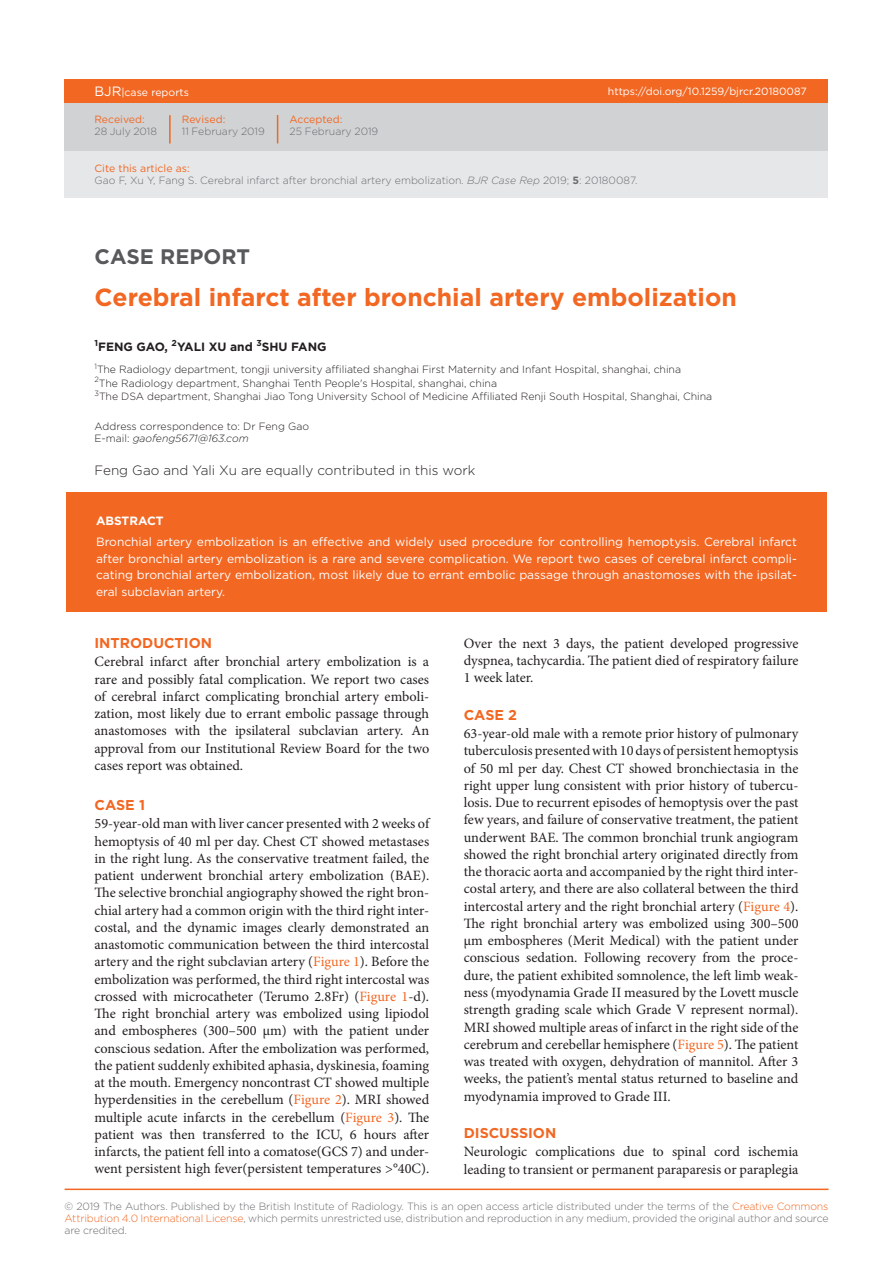
<style>
.page{position:relative;width:893px;height:1263px;background:#fff}
.page>*{position:absolute;margin:0;border:0;box-sizing:border-box;transform-origin:0 0}
.t1{font:700 24.75px "Gotham";color:#f26722}
.t2{font:700 21px "Gotham";color:#58595b}
.t3{font:14.25px/17.2px "Minion Pro";color:#231f20;text-align:justify}
.t4{font:700 14.25px "Gotham";color:#f26722}
.t5{font:300 13.5px "Gotham";color:#231f20}
.t6{font:12px/16.5px "Gotham";color:#fff;text-align:justify}
.t7{font:700 12px "Gotham";color:#231f20}
.t8{font:700 12px "Gotham";color:#fff}
.t9{font:300 10.5px/12px "Gotham";color:#6c6d70;text-align:justify}
.t10{font:300 10.5px/13.5px "Gotham";letter-spacing:-.005em;color:#231f20}
.t11{font:10.5px "Gotham";color:#fff}
.t12{font:10.5px "Gotham";color:#f26722}
.s1{font-size:13.5px}
.s2{font-weight:400;color:#f26722}
.s3{font-style:italic}
.s4{font-weight:700}
.s5{color:#f26722}
</style>
<div class="page">
<div style="left:64px;top:79px;width:764px;height:24px;background:#f26722"></div>
<hr style="left:65px;top:1188px;width:763px;height:2px;background:#f26722">
<div style="left:64px;top:135px;width:764px;height:63px;background:#e6e7e9"></div>
<div style="left:64px;top:103px;width:764px;height:47px;background:#d1d2d4"></div>
<svg style="left:277px;top:115px;width:1px;height:28px"></svg>
<hr style="left:169px;top:115px;width:2px;height:29px;background:#f26722">
<div style="left:66px;top:492px;width:761px;height:119px;background:#f26722"></div>
<p class="t11" style="left:94px;top:85px;width:96px"><span class="s1">BJR</span>|case reports</p>
<p class="t11" style="left:608px;top:85px;width:200px">https://doi.org/10.1259/bjrcr.20180087</p>
<p class="t12" style="left:94px;top:113px;width:52px">Received:</p>
<p class="t9" style="left:94px;top:125px;width:64px">28 July 2018</p>
<p class="t12" style="left:182px;top:113px;width:45px">Revised:</p>
<p class="t9" style="left:182px;top:125px;width:84px">11 February 2019</p>
<p class="t12" style="left:290px;top:113px;width:54px">Accepted:</p>
<p class="t9" style="left:290px;top:125px;width:90px">25 February 2019</p>
<p class="t9" style="left:94px;top:162px;width:544px"><span class="s2">Cite this article as:<br></span>Gao F, Xu Y, Fang S. Cerebral infarct after bronchial artery embolization<span class="s3">. BJR Case Rep</span> 2019; <span class="s4">5</span>: 20180087.</p>
<h2 class="t2" style="left:94px;top:242px;width:157px">CASE REPORT</h2>
<h1 class="t1" style="left:94px;top:280px;width:644px">CEREBRAL INFARCT AFTER BRONCHIAL ARTERY EMBOLIZATION</h1>
<p class="t7" style="left:94px;top:338px;width:234px"><sup>1</sup>FENG GAO, <sup>2</sup>YALI XU AND <sup>3</sup>SHU FANG</p>
<p class="t10" style="left:94px;top:362px;width:619px"><sup>1</sup>The Radiology department, tongji university affiliated shanghai First Maternity and Infant Hospital, shanghai, china<br><sup>2</sup>The Radiology department, Shanghai Tenth People's Hospital, shanghai, china<br><sup>3</sup>The DSA department, Shanghai Jiao Tong University School of Medicine Affiliated Renji South Hospital, Shanghai, China</p>
<p class="t10" style="left:95px;top:420px;width:216px;line-height:12px">Address correspondence to: Dr Feng Gao<br>E-mail: <span class="s3">gaofeng5671@163.com</span></p>
<p class="t5" style="left:94px;top:462px;width:383px">Feng Gao and Yali Xu are equally contributed in this work</p>
<p class="t8" style="left:96px;top:513px;width:69px">ABSTRACT</p>
<p class="t6" style="left:96px;top:534px;width:702px">Bronchial artery embolization is an effective and widely used procedure for controlling hemoptysis. Cerebral infarct after bronchial artery embolization is a rare and severe complication. We report two cases of cerebral infarct compli&shy;cating bronchial artery embolization, most likely due to errant embolic passage through anastomoses with the ipsilat&shy;eral subclavian artery.</p>
<p class="t4" style="left:94px;top:633px;width:119px">I NTRODUCTION</p>
<p class="t3" style="left:94px;top:653px;width:336px">Cerebral infarct after bronchial artery embolization is a rare and possibly fatal complication. We report two cases of cerebral infarct complicating bronchial artery emboli&shy;zation, most likely due to errant embolic passage through anastomoses with the ipsilateral subclavian artery. An approval from our Institutional Review Board for the two cases report was obtained.</p>
<p class="t4" style="left:94px;top:796px;width:52px">CASE 1</p>
<p class="t3" style="left:94px;top:815px;width:336px">59-year-old man with liver cancer presented with 2 weeks of hemoptysis of 40 ml per day. Chest CT showed metastases in the right lung. As the conservative treatment failed, the patient underwent bronchial artery embolization (BAE).<br>The selective bronchial angiography showed the right bron&shy;chial artery had a common origin with the third right inter&shy;costal, and the dynamic images clearly demonstrated an anastomotic communication between the third intercostal artery and the right subclavian artery (<span class="s5">Figure 1</span>). Before the embolization was performed, the third right intercostal was crossed with microcatheter (Terumo 2.8Fr) (<span class="s5">Figure 1</span>-d).<br>The right bronchial artery was embolized using lipiodol and embospheres (300–500 µm) with the patient under conscious sedation. After the embolization was performed, the patient suddenly exhibited aphasia, dyskinesia, foaming at the mouth. Emergency noncontrast CT showed multiple hyperdensities in the cerebellum (<span class="s5">Figure 2</span>). MRI showed multiple acute infarcts in the cerebellum (<span class="s5">Figure 3</span>). The patient was then transferred to the ICU, 6 hours after infarcts, the patient fell into a comatose(GCS 7) and under&shy;went persistent high fever(persistent temperatures &gt;°40C).</p>
<p class="t3" style="left:464px;top:635px;width:336px">Over the next 3 days, the patient developed progressive dyspnea, tachycardia. The patient died of respiratory failure 1 week later.</p>
<p class="t4" style="left:464px;top:706px;width:55px">CASE 2</p>
<p class="t3" style="left:464px;top:725px;width:336px">63-year-old male with a remote prior history of pulmonary tuberculosis presented with 10 days of persistent hemoptysis of 50 ml per day. Chest CT showed bronchiectasia in the right upper lung consistent with prior history of tubercu&shy;losis. Due to recurrent episodes of hemoptysis over the past few years, and failure of conservative treatment, the patient underwent BAE. The common bronchial trunk angiogram showed the right bronchial artery originated directly from the thoracic aorta and accompanied by the right third inter&shy;costal artery, and there are also collateral between the third intercostal artery and the right bronchial artery (<span class="s5">Figure 4</span>).<br>The right bronchial artery was embolized using 300–500 µm embospheres (Merit Medical) with the patient under conscious sedation. Following recovery from the proce&shy;dure, the patient exhibited somnolence, the left limb weak&shy;ness (myodynamia Grade II measured by the Lovett muscle strength grading scale which Grade V represent normal).<br>MRI showed multiple areas of infarct in the right side of the cerebrum and cerebellar hemisphere (<span class="s5">Figure 5</span>). The patient was treated with oxygen, dehydration of mannitol. After 3 weeks, the patient’s mental status returned to baseline and myodynamia improved to Grade III.</p>
<p class="t4" style="left:464px;top:1124px;width:94px">DISCUSSION</p>
<p class="t3" style="left:464px;top:1143px;width:336px">Neurologic complications due to spinal cord ischemia leading to transient or permanent paraparesis or paraplegia</p>
<p class="t9" style="left:64px;top:1200px;width:765px">© 2019 The Authors. Published by the British Institute of Radiology. This is an open access article distributed under the terms of the <span class="s5">Creative Commons Attribution 4.0 International License</span>, which permits unrestricted use, distribution and reproduction in any medium, provided the original author and source are credited.</p>
</div>
